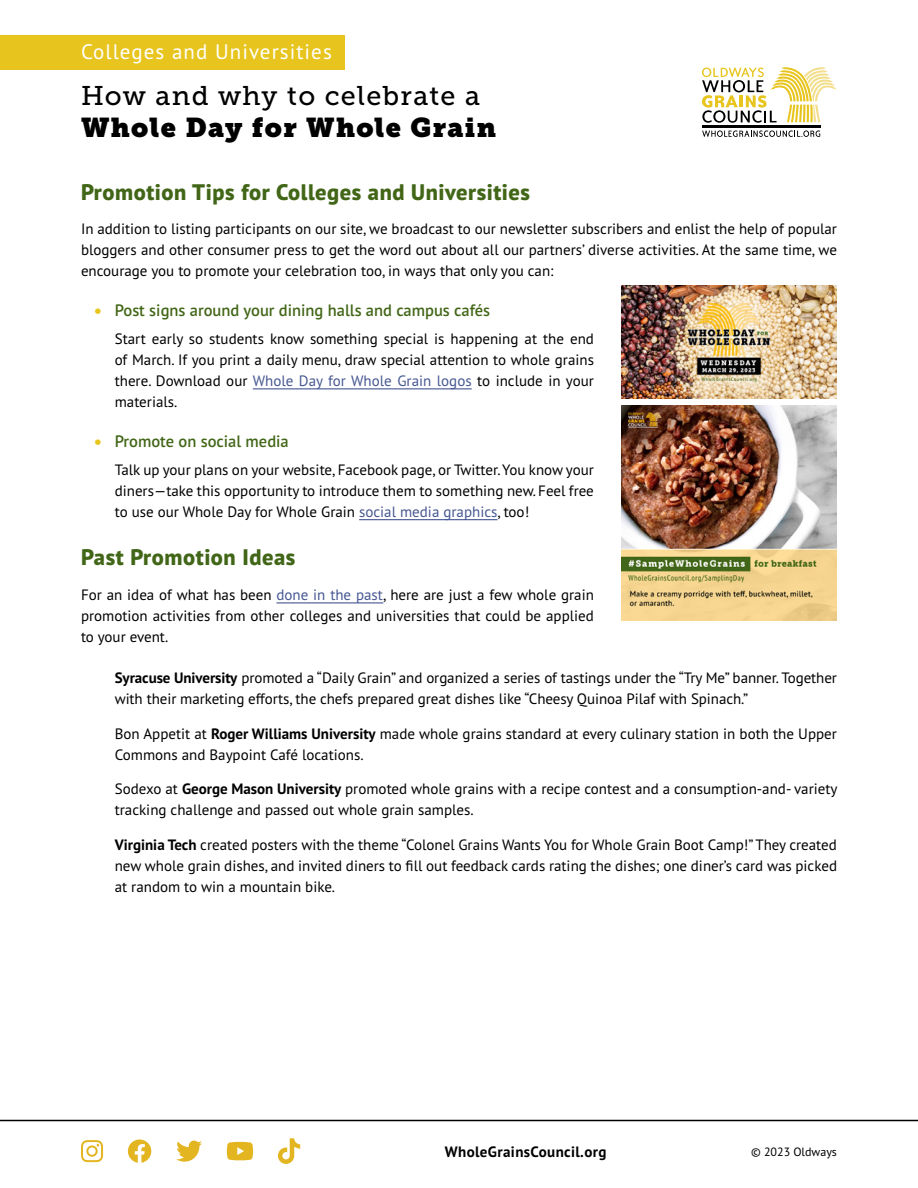
<style>
.page{position:relative;width:918px;height:1188px;background:#fff}
.page>*{position:absolute;margin:0;border:0;box-sizing:border-box;transform-origin:0 0}
.t1{font:27px "Museo Slab 500";letter-spacing:.05em;color:#000}
.t2{font:27px "Museo Slab";letter-spacing:.05em;color:#000}
.t3{font:800 22.5px "PT Sans Pro";letter-spacing:.025em;color:#426617}
.t4{font:21px "PT Sans Pro";letter-spacing:.05em;color:#fff}
.t5{font:600 16.5px "PT Sans Pro";color:#426617}
.Text_below_bullets{font:15px/21px "PT Sans Pro";color:#000;text-align:justify}
.Body_Text{font:15px/21px "PT Sans Pro";color:#000;text-align:justify}
.t6{font:700 15px "PT Sans Pro";letter-spacing:.025em;color:#000}
.t7{font:12px "PT Sans Pro";color:#000}
.s1{font-family:"Museo Slab 700";font-weight:400;color:#e8c51e}
.s2{color:#465792}
.s3{font-weight:700}
</style>
<div class="page">
<hr style="left:702px;top:125px;width:118px;height:3px;background:#000">
<svg style="left:702px;top:130px;width:118px;height:7px"></svg>
<svg style="left:702px;top:67px;width:135px;height:56px"></svg>
<div style="left:0;top:36px;width:344px;height:34px;background:#e8c51e"></div>
<hr style="left:0;top:1120px;width:918px;height:1px;background:#000">
<svg style="left:128px;top:1139px;width:23px;height:24px"></svg>
<svg style="left:81px;top:1140px;width:22px;height:22px"></svg>
<svg style="left:176px;top:1141px;width:26px;height:21px"></svg>
<svg style="left:227px;top:1142px;width:26px;height:18px"></svg>
<svg style="left:278px;top:1138px;width:22px;height:26px"></svg>
<hr style="left:253px;top:388px;width:219px;height:1px;background:#465792">
<hr style="left:359px;top:519px;width:138px;height:1px;background:#465792">
<hr style="left:276px;top:602px;width:107px;height:1px;background:#465792">
<img style="left:621px;top:405px;width:216px;height:216px">
<img style="left:621px;top:285px;width:216px;height:114px">
<h3 class="t4" style="left:81px;top:38px;width:252px">Colleges and Universities</h3>
<h1 class="t1" style="left:81px;top:80px;width:401px">How and why to celebrate a</h1>
<h1 class="t2" style="left:81px;top:111px;width:417px">Whole Day for Whole Grain</h1>
<h1 class="t3" style="left:81px;top:177px;width:451px">Promotion Tips for Colleges and Universities</h1>
<p class="Body_Text" style="left:81px;top:218px;width:758px">In addition to listing participants on our site, we broadcast to our newsletter subscribers and enlist the help of popular bloggers and other consumer press to get the word out about all our partners’ diverse activities. At the same time, we encourage you to promote your celebration too, in ways that only you can:</p>
<p class="t5" style="left:94px;top:300px;width:397px"><span class="s1">•</span> Post signs around your dining halls and campus cafés</p>
<p class="Text_below_bullets" style="left:115px;top:328px;width:481px">Start early so students know something special is happening at the end of March. If you print a daily menu, draw special attention to whole grains there. Download our <span class="s2">Whole Day for Whole Grain logos</span> to include in your materials.</p>
<p class="t5" style="left:94px;top:430px;width:196px"><span class="s1">•</span> Promote on social media</p>
<p class="Text_below_bullets" style="left:115px;top:459px;width:481px">Talk up your plans on your website, Facebook page, or Twitter. You know your diners—take this opportunity to introduce them to something new. Feel free to use our Whole Day for Whole Grain <span class="s2">social media graphics</span>, too!</p>
<h1 class="t3" style="left:81px;top:543px;width:216px">Past Promotion Ideas</h1>
<p class="Body_Text" style="left:81px;top:584px;width:514px">For an idea of what has been <span class="s2">done in the past</span>, here are just a few whole grain promotion activities from other colleges and universities that could be applied to your event.</p>
<p class="Text_below_bullets" style="left:115px;top:667px;width:724px"><span class="s3">Syracuse University</span> promoted a “Daily Grain” and organized a series of tastings under the “Try Me” banner. Together with their marketing efforts, the chefs prepared great dishes like “Cheesy Quinoa Pilaf with Spinach.”</p>
<p class="Text_below_bullets" style="left:115px;top:723px;width:724px">Bon Appetit at <span class="s3">Roger Williams University</span> made whole grains standard at every culinary station in both the Upper<br>Commons and Baypoint Café locations.</p>
<p class="Text_below_bullets" style="left:115px;top:778px;width:724px">Sodexo at <span class="s3">George Mason University</span> promoted whole grains with a recipe contest and a consumption-and- variety tracking challenge and passed out whole grain samples.</p>
<p class="Text_below_bullets" style="left:115px;top:834px;width:724px"><span class="s3">Virginia Tech</span> created posters with the theme “Colonel Grains Wants You for Whole Grain Boot Camp!” They created new whole grain dishes, and invited diners to fill out feedback cards rating the dishes; one diner’s card was picked at random to win a mountain bike.</p>
<p class="t6" style="left:445px;top:1142px;width:163px">WholeGrainsCouncil.org</p>
<p class="t7" style="left:751px;top:1144px;width:87px">© 2023 Oldways</p>
</div>
